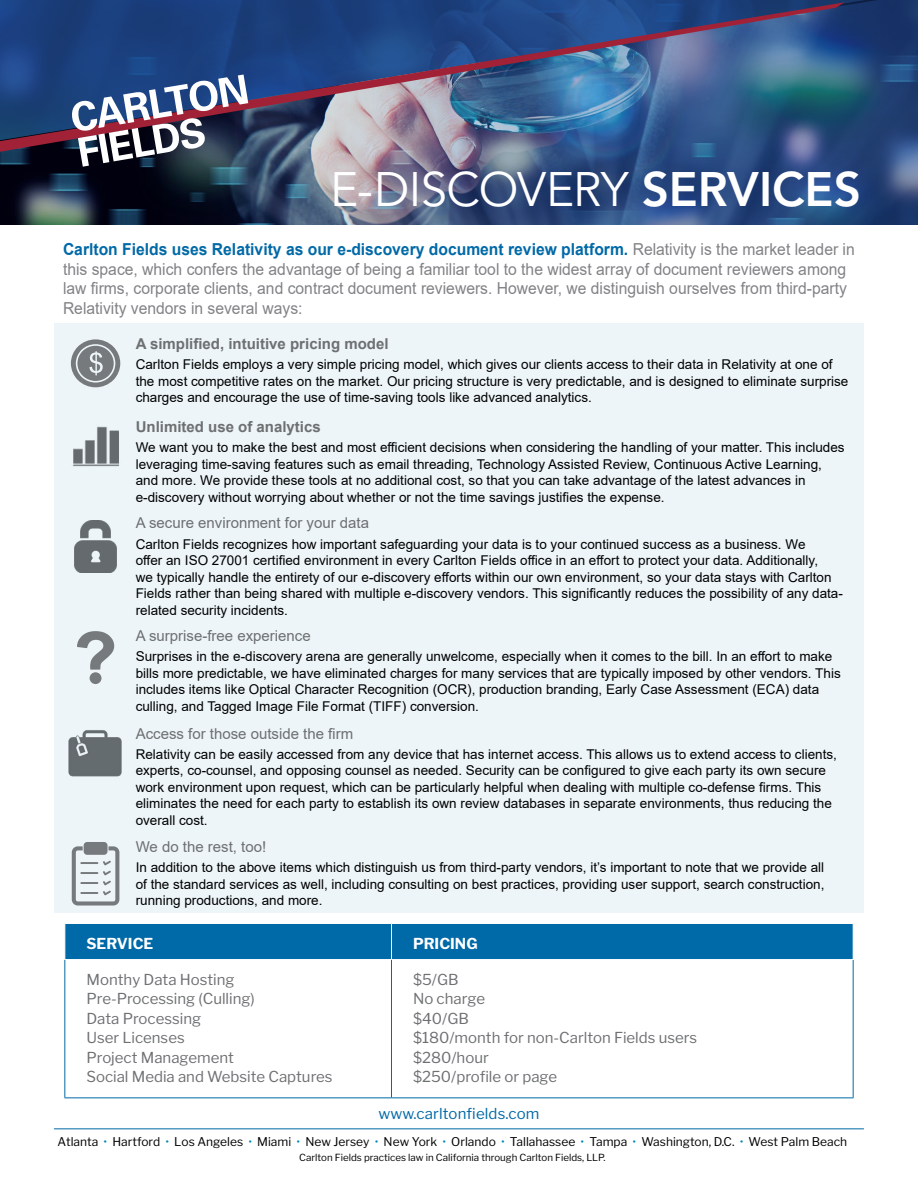
<style>
.page{position:relative;width:918px;height:1188px;background:#fff}
.page>*{position:absolute;margin:0;border:0;box-sizing:border-box;transform-origin:0 0}
.t1{font:48px "Avenir LT Std";letter-spacing:-.015em;color:#fff}
.t2{font:16.5px/19.5px "Arial";color:#818285;scale:.95 1}
.t3{font:15px/19.5px "Libre Franklin";color:#6d6f71}
.t4{font:15px "Arial";color:#6d6f71}
.t5{font:700 15px "Arial";color:#6d6f71}
.t6{font:15px "Libre Franklin";letter-spacing:.01em;color:#0069a7}
.t7{font:700 15px "Libre Franklin";color:#fff}
.t8{font:13.5px/16.5px "Arial";color:#000}
.t9{font:12px "Libre Franklin";color:#000}
.t10{font:9.75px "Libre Franklin";color:#000}
.s1{font-weight:800}
.s2{font-weight:700;color:#0069a7}
.s3{color:#0087b6}
</style>
<div class="page">
<hr style="left:54px;top:1128px;width:810px;height:1px;background:#0069a7">
<img style="left:0;top:146px;width:918px;height:79px">
<img style="left:0;top:0;width:918px;height:146px">
<img style="left:0;top:2px;width:845px;height:154px">
<svg style="left:71px;top:75px;width:177px;height:92px"></svg>
<div style="left:54px;top:323px;width:810px;height:590px;background:#edf5f9"></div>
<img style="left:73px;top:426px;width:46px;height:41px">
<img style="left:74px;top:520px;width:43px;height:53px">
<svg style="left:77px;top:631px;width:37px;height:39px"></svg>
<div style="left:90px;top:672px;width:11px;height:12px;background:#767a7c;border-radius:50%"></div>
<img style="left:68px;top:730px;width:54px;height:47px">
<svg style="left:71px;top:339px;width:49px;height:48px"></svg>
<svg style="left:72px;top:842px;width:47px;height:64px"></svg>
<div style="left:65px;top:924px;width:788px;height:35px;background:#0069a7"></div>
<hr style="left:391px;top:924px;width:1px;height:35px;background:#fff">
<hr style="left:64px;top:960px;width:1px;height:137px;background:#0069a7">
<hr style="left:391px;top:960px;width:1px;height:137px;background:#0069a7">
<hr style="left:853px;top:960px;width:1px;height:137px;background:#0069a7">
<hr style="left:64px;top:1097px;width:327px;height:1px;background:#0069a7">
<hr style="left:391px;top:1097px;width:463px;height:1px;background:#0069a7">
<h1 class="t1" style="left:330px;top:161px;width:532px">E-DISCOVERY <span class="s1">SERVICES</span></h1>
<p class="t2" style="left:63px;top:239px;width:835px"><span class="s2">Carlton Fields uses Relativity as our e-discovery document review platform.</span> Relativity is the market leader in this space, which confers the advantage of being a familiar tool to the widest array of document reviewers among law firms, corporate clients, and contract document reviewers. However, we distinguish ourselves from third-party Relativity vendors in several ways:</p>
<p class="t5" style="left:136px;top:333px;width:254px">A simplified, intuitive pricing model</p>
<p class="t8" style="left:136px;top:356px;width:714px">Carlton Fields employs a very simple pricing model, which gives our clients access to their data in Relativity at one of the most competitive rates on the market. Our pricing structure is very predictable, and is designed to eliminate surprise charges and encourage the use of time-saving tools like advanced analytics.</p>
<p class="t5" style="left:136px;top:416px;width:187px">Unlimited use of analytics</p>
<p class="t8" style="left:136px;top:439px;width:711px">We want you to make the best and most efficient decisions when considering the handling of your matter. This includes leveraging time-saving features such as email threading, Technology Assisted Review, Continuous Active Learning, and more. We provide these tools at no additional cost, so that you can take advantage of the latest advances in e-discovery without worrying about whether or not the time savings justifies the expense.</p>
<p class="t4" style="left:136px;top:513px;width:235px">A secure environment for your data</p>
<p class="t8" style="left:136px;top:535px;width:709px">Carlton Fields recognizes how important safeguarding your data is to your continued success as a business. We<br>offer an ISO 27001 certified environment in every Carlton Fields office in an effort to protect your data. Additionally,<br>we typically handle the entirety of our e-discovery efforts within our own environment, so your data stays with Carlton Fields rather than being shared with multiple e-discovery vendors. This significantly reduces the possibility of any data&shy;related security incidents.</p>
<p class="t4" style="left:136px;top:625px;width:177px">A surprise-free experience</p>
<p class="t8" style="left:136px;top:648px;width:707px">Surprises in the e-discovery arena are generally unwelcome, especially when it comes to the bill. In an effort to make bills more predictable, we have eliminated charges for many services that are typically imposed by other vendors. This includes items like Optical Character Recognition (OCR), production branding, Early Case Assessment (ECA) data culling, and Tagged Image File Format (TIFF) conversion.</p>
<p class="t4" style="left:136px;top:723px;width:219px">Access for those outside the firm</p>
<p class="t8" style="left:136px;top:746px;width:703px">Relativity can be easily accessed from any device that has internet access. This allows us to extend access to clients, experts, co-counsel, and opposing counsel as needed. Security can be configured to give each party its own secure work environment upon request, which can be particularly helpful when dealing with multiple co-defense firms. This eliminates the need for each party to establish its own review databases in separate environments, thus reducing the overall cost.</p>
<p class="t4" style="left:136px;top:836px;width:132px">We do the rest, too!</p>
<p class="t8" style="left:136px;top:859px;width:690px;text-align:justify">In addition to the above items which distinguish us from third-party vendors, it’s important to note that we provide all of the standard services as well, including consulting on best practices, providing user support, search construction, running productions, and more.</p>
<p class="t7" style="left:86px;top:934px;width:68px">SERVICE</p>
<p class="t7" style="left:413px;top:934px;width:66px">PRICING</p>
<p class="t3" style="left:86px;top:970px;width:248px">Monthy Data Hosting<br>Pre-Processing (Culling)<br>Data Processing<br>User Licenses<br>Project Management<br>Social Media and Website Captures</p>
<p class="t3" style="left:413px;top:970px;width:286px">$5/GB<br>No charge<br>$40/GB<br>$180/month for non-Carlton Fields users $280/hour<br>$250/profile or page</p>
<p class="t6" style="left:378px;top:1105px;width:163px">www.carltonfields.com</p>
<p class="t9" style="left:58px;top:1134px;width:791px">Atlanta <span class="s3">•</span> Hartford <span class="s3">•</span> Los Angeles <span class="s3">•</span> Miami <span class="s3">•</span> New Jersey <span class="s3">•</span> New York <span class="s3">•</span> Orlando <span class="s3">•</span> Tallahassee <span class="s3">•</span> Tampa <span class="s3">•</span> Washington, D.C. <span class="s3">•</span> West Palm Beach</p>
<p class="t10" style="left:299px;top:1151px;width:308px">Carlton Fields practices law in California through Carlton Fields, LLP.</p>
</div>
